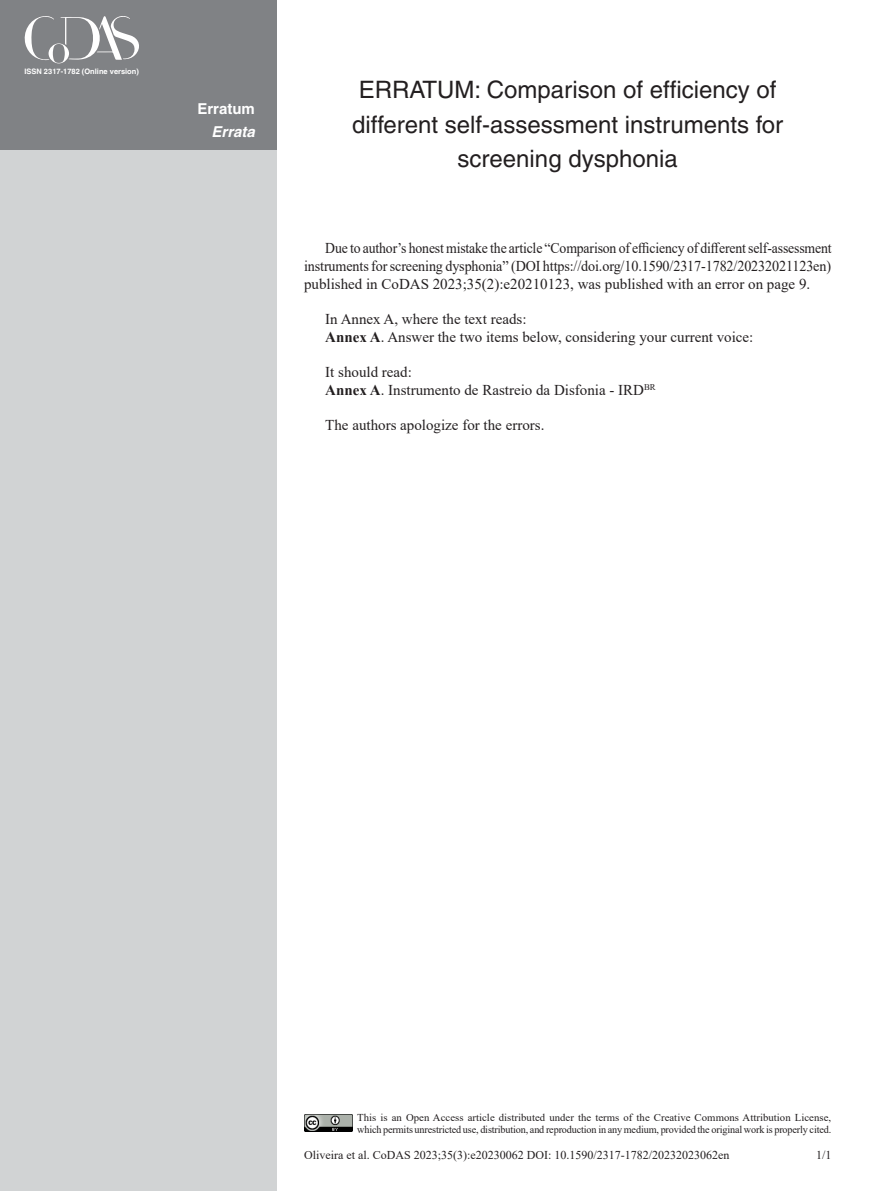
<style>
.page{position:relative;width:893px;height:1191px;background:#fff}
.page>*{position:absolute;margin:0;border:0;box-sizing:border-box;transform-origin:0 0}
.ArticleTitle{font:24px/34.5px "Helvetica";color:#231f20;text-align:center}
.Paragraph{font:15px/18px "Times New Roman";color:#231f20;text-align:justify;scale:.92 1}
.Paragraph-2{font:15px "Times New Roman";color:#231f20}
.t1{font:700 15px "Helvetica";color:#fff}
.t2{font:italic 700 15px "Helvetica";color:#fff}
.t3{font:12px "Times New Roman";color:#231f20}
.pubNameFooter{font:10.5px/12.6px "Times New Roman";letter-spacing:-.015em;color:#231f20}
.t4{font:700 7.5px "Helvetica";color:#fff}
.s1{font-weight:700}
</style>
<div class="page">
<div style="left:0;top:149px;width:276px;height:1042px;background:#d1d3d4"></div>
<div style="left:0;top:0;width:276px;height:149px;background:#808285"></div>
<img style="left:304px;top:1114px;width:48px;height:17px">
<svg style="left:24px;top:16px;width:115px;height:48px"></svg>
<p class="t4" style="left:24px;top:66px;width:116px">ISSN 2317-1782 (Online version)</p>
<p class="t1" style="left:197px;top:100px;width:59px">Erratum</p>
<p class="t2" style="left:212px;top:122px;width:45px">Errata</p>
<p class="ArticleTitle" style="left:352px;top:72px;width:433px">ERRATUM: Comparison of efficiency of different self-assessment instruments for screening dysphonia</p>
<p class="Paragraph" style="left:304px;top:238px;width:575px;text-indent:21px">Due to author’s honest mistake the article “Comparison of efficiency of different self-assessment instruments for screening dysphonia” (DOI https://doi.org/10.1590/2317-1782/20232021123en) published in CoDAS 2023;35(2):e20210123, was published with an error on page 9.</p>
<p class="Paragraph-2" style="left:325px;top:308px;width:203px">In Annex A, where the text reads:</p>
<p class="Paragraph-2" style="left:325px;top:326px;width:430px"><span class="s1">Annex A</span>. Answer the two items below, considering your current voice:</p>
<p class="Paragraph-2" style="left:325px;top:361px;width:88px">It should read:</p>
<p class="Paragraph-2" style="left:325px;top:379px;width:332px"><span class="s1">Annex A</span>. Instrumento de Rastreio da Disfonia - IRD<sup>BR</sup></p>
<p class="Paragraph-2" style="left:325px;top:414px;width:221px">The authors apologize for the errors.</p>
<p class="pubNameFooter" style="left:357px;top:1110px;width:476px">This is an Open Access article distributed under the terms of the Creative Commons Attribution License, which permits unrestricted use, distribution, and reproduction in any medium, provided the original work is properly cited.</p>
<p class="t3" style="left:304px;top:1146px;width:427px">Oliveira et al. CoDAS 2023;35(3):e20230062 DOI: 10.1590/2317-1782/20232023062en</p>
<p class="t3" style="left:816px;top:1146px;width:17px">1/1</p>
</div>
